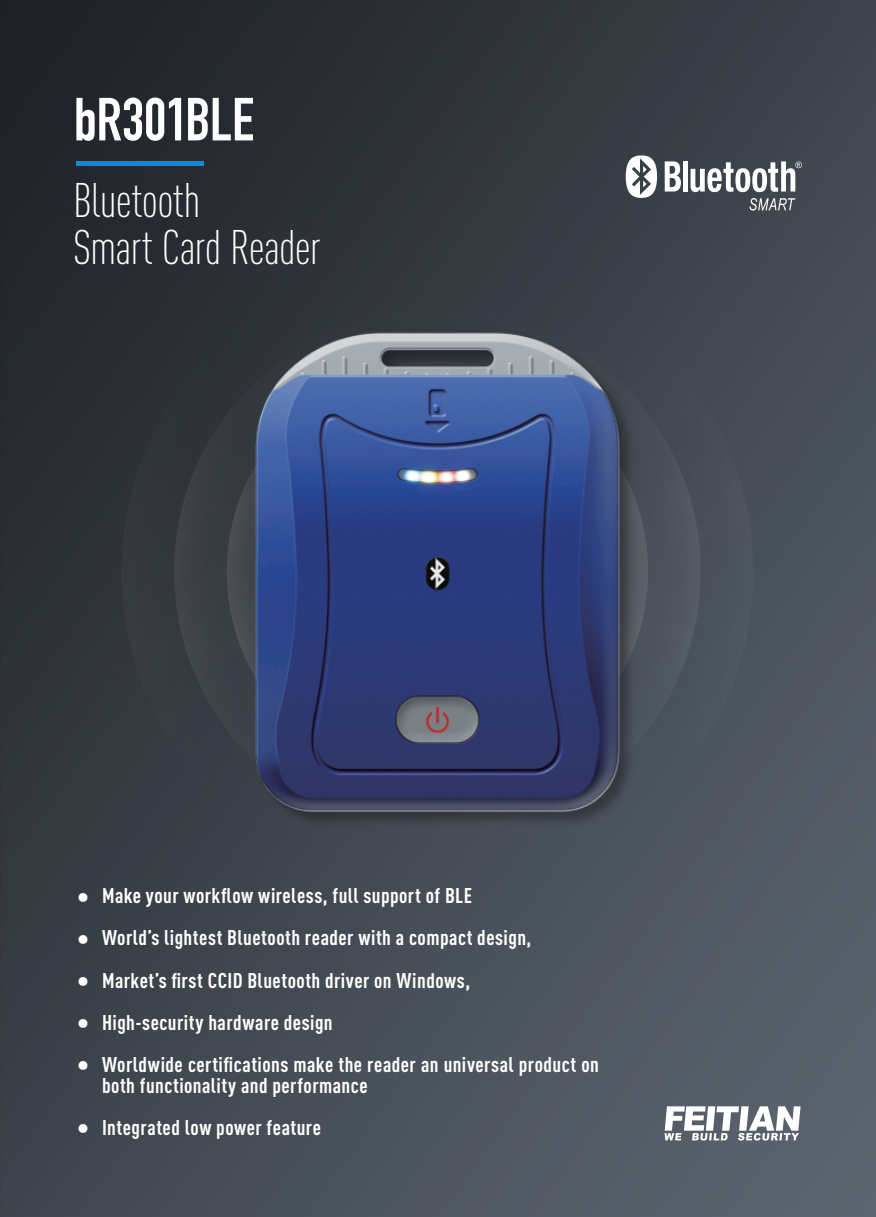
<style>
.page{position:relative;width:876px;height:1217px;background:#fff}
.page>*{position:absolute;margin:0;border:0;box-sizing:border-box;transform-origin:0 0}
.t1{font:700 59.7px "DIN Condensed";letter-spacing:-.01em;color:#fff}
.t2{font:300 condensed 47.85px/46.5px "DIN Pro";letter-spacing:-.015em;color:#fff}
.t3{font:700 21px/42px "DIN Cond";letter-spacing:.025em;color:#fff}
.t4{font:300 12px "Adobe Song Std";color:#fff}
</style>
<div class="page">
<img style="left:0;top:0;width:876px;height:1216px">
<hr style="left:77px;top:162px;width:127px;height:4px;background:#008fd5">
<svg style="left:664px;top:1106px;width:136px;height:34px"></svg>
<div style="left:121px;top:255px;width:632px;height:632px;background:linear-gradient(to right,#30343b,#49515a)"></div>
<svg style="left:174px;top:308px;width:527px;height:527px;background:#3f454d"></svg>
<img style="left:224px;top:310px;width:427px;height:522px">
<svg style="left:665px;top:161px;width:16px;height:30px"></svg>
<div style="left:683px;top:161px;width:5px;height:30px;background:#fff"></div>
<svg style="left:749px;top:198px;width:46px;height:12px"></svg>
<svg style="left:626px;top:155px;width:31px;height:43px"></svg>
<svg style="left:690px;top:161px;width:112px;height:31px"></svg>
<h1 class="t1" style="left:74px;top:98px;width:182px">bR301BLE</h1>
<h2 class="t2" style="left:73px;top:174px;width:249px">Bluetooth<br>Smart Card Reader</h2>
<p class="t4" style="left:77px;top:891px;width:13px">●</p>
<p class="t4" style="left:77px;top:933px;width:13px">●</p>
<p class="t4" style="left:77px;top:975px;width:13px">●</p>
<p class="t4" style="left:77px;top:1017px;width:13px">●</p>
<p class="t4" style="left:77px;top:1059px;width:13px">●</p>
<p class="t4" style="left:77px;top:1122px;width:13px">●</p>
<p class="t3" style="left:102px;top:874px;width:498px">Make your workflow wireless, full support of BLE<br>World’s lightest Bluetooth reader with a compact design, Market’s first CCID Bluetooth driver on Windows,<br>High-security hardware design<br>Worldwide certifications make the reader an universal product on</p>
<p class="t3" style="left:102px;top:1063px;width:267px">both functionality and performance<br>Integrated low power feature</p>
</div>
